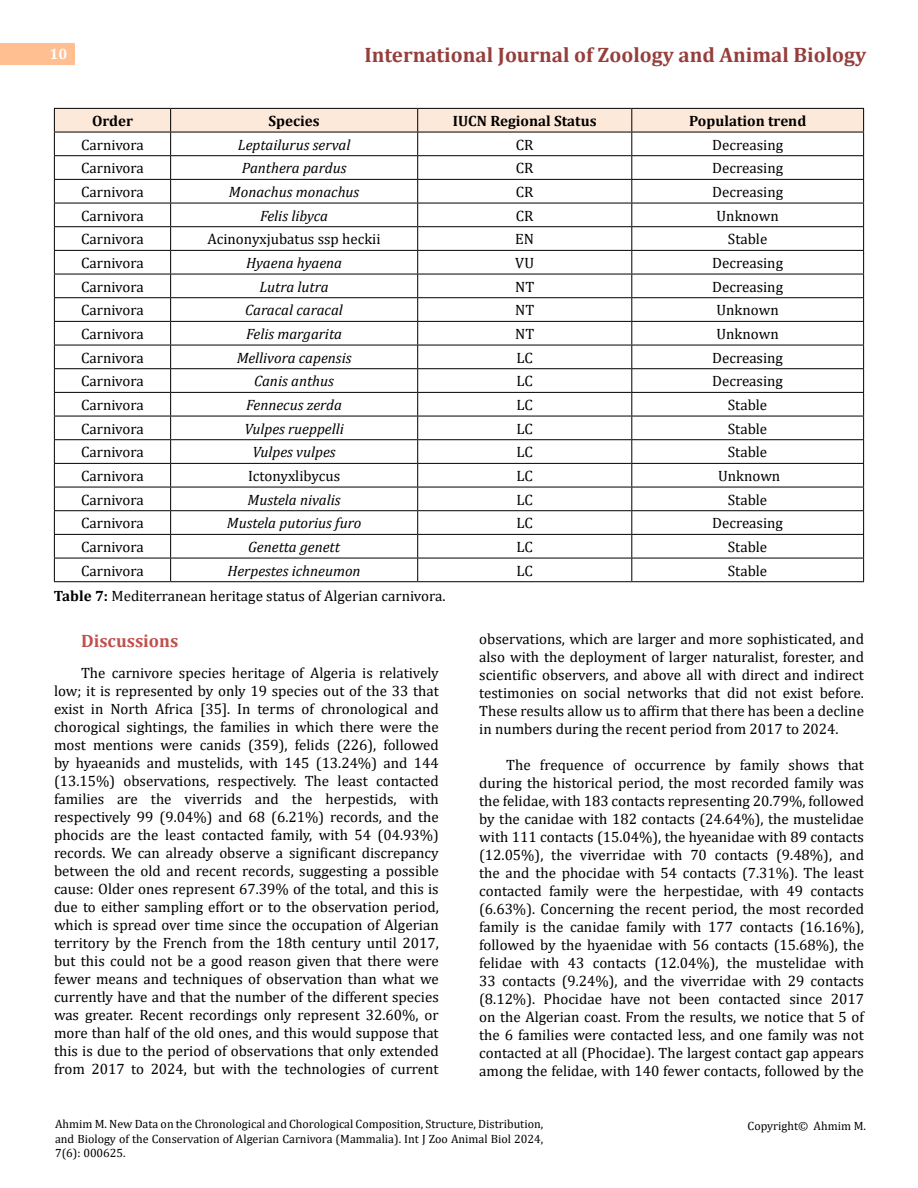
<style>
.page{position:relative;width:918px;height:1188px;background:#fff}
.page>*{position:absolute;margin:0;border:0;box-sizing:border-box;transform-origin:0 0}
.t1{font:700 21px "Cambria";color:#953f3c}
.t2{font:700 18px "Cambria";color:#c0504d}
.t3{font:15px/18px "Cambria";color:#000;text-align:justify}
.t4{font:italic 15px "Cambria";color:#000}
.t5{font:700 15px "Cambria";color:#000}
.t6{font:700 15px "Cambria";color:#fff}
.t7{font:12px/14.4px "Cambria";color:#000;text-align:justify}
.s1{font-weight:700}
</style>
<div class="page">
<div style="left:0;top:43px;width:75px;height:21px;background:#ffbf91"></div>
<svg style="left:54px;top:108px;width:810px;height:473px"></svg>
<hr style="left:54px;top:581px;width:117px;height:1px;background:#000">
<hr style="left:171px;top:581px;width:247px;height:1px;background:#000">
<hr style="left:418px;top:581px;width:214px;height:1px;background:#000">
<hr style="left:632px;top:581px;width:232px;height:1px;background:#000">
<p class="t6" style="left:50px;top:44px;width:19px">10</p>
<h1 class="t1" style="left:364px;top:40px;width:503px">International Journal of Zoology and Animal Biology</h1>
<p class="t5" style="left:92px;top:110px;width:42px">Order</p>
<p class="t5" style="left:269px;top:110px;width:53px">Species</p>
<p class="t5" style="left:453px;top:110px;width:145px">IUCN Regional Status</p>
<p class="t5" style="left:689px;top:110px;width:119px">Population trend</p>
<p class="t3" style="left:81px;top:136px;width:64px">Carnivora</p>
<p class="t4" style="left:238px;top:134px;width:114px">Leptailurus serval</p>
<p class="t3" style="left:516px;top:136px;width:19px">CR</p>
<p class="t3" style="left:712px;top:136px;width:72px">Decreasing</p>
<p class="t3" style="left:81px;top:159px;width:64px">Carnivora</p>
<p class="t4" style="left:242px;top:158px;width:106px">Panthera pardus</p>
<p class="t3" style="left:516px;top:159px;width:19px">CR</p>
<p class="t3" style="left:712px;top:159px;width:72px">Decreasing</p>
<p class="t3" style="left:81px;top:183px;width:64px">Carnivora</p>
<p class="t4" style="left:229px;top:181px;width:132px">Monachus monachus</p>
<p class="t3" style="left:516px;top:183px;width:19px">CR</p>
<p class="t3" style="left:712px;top:183px;width:72px">Decreasing</p>
<p class="t3" style="left:81px;top:207px;width:64px">Carnivora</p>
<p class="t4" style="left:260px;top:205px;width:70px">Felis libyca</p>
<p class="t3" style="left:516px;top:207px;width:19px">CR</p>
<p class="t3" style="left:717px;top:207px;width:64px">Unknown</p>
<p class="t3" style="left:81px;top:230px;width:64px">Carnivora</p>
<p class="t3" style="left:208px;top:230px;width:175px">Acinonyxjubatus ssp heckii</p>
<p class="t3" style="left:515px;top:230px;width:20px">EN</p>
<p class="t3" style="left:728px;top:230px;width:41px">Stable</p>
<p class="t3" style="left:81px;top:254px;width:64px">Carnivora</p>
<p class="t4" style="left:246px;top:252px;width:98px">Hyaena hyaena</p>
<p class="t3" style="left:515px;top:254px;width:20px">VU</p>
<p class="t3" style="left:712px;top:254px;width:72px">Decreasing</p>
<p class="t3" style="left:81px;top:278px;width:64px">Carnivora</p>
<p class="t4" style="left:260px;top:276px;width:71px">Lutra lutra</p>
<p class="t3" style="left:515px;top:278px;width:21px">NT</p>
<p class="t3" style="left:712px;top:278px;width:72px">Decreasing</p>
<p class="t3" style="left:81px;top:301px;width:64px">Carnivora</p>
<p class="t4" style="left:245px;top:300px;width:99px">Caracal caracal</p>
<p class="t3" style="left:515px;top:301px;width:21px">NT</p>
<p class="t3" style="left:717px;top:301px;width:64px">Unknown</p>
<p class="t3" style="left:81px;top:325px;width:64px">Carnivora</p>
<p class="t4" style="left:246px;top:323px;width:97px">Felis margarita</p>
<p class="t3" style="left:515px;top:325px;width:21px">NT</p>
<p class="t3" style="left:717px;top:325px;width:64px">Unknown</p>
<p class="t3" style="left:81px;top:349px;width:64px">Carnivora</p>
<p class="t4" style="left:237px;top:347px;width:116px">Mellivora capensis</p>
<p class="t3" style="left:516px;top:349px;width:18px">LC</p>
<p class="t3" style="left:712px;top:349px;width:72px">Decreasing</p>
<p class="t3" style="left:81px;top:372px;width:64px">Carnivora</p>
<p class="t4" style="left:254px;top:371px;width:81px">Canis anthus</p>
<p class="t3" style="left:516px;top:372px;width:18px">LC</p>
<p class="t3" style="left:712px;top:372px;width:72px">Decreasing</p>
<p class="t3" style="left:81px;top:396px;width:64px">Carnivora</p>
<p class="t4" style="left:246px;top:394px;width:97px">Fennecus zerda</p>
<p class="t3" style="left:516px;top:396px;width:18px">LC</p>
<p class="t3" style="left:728px;top:396px;width:41px">Stable</p>
<p class="t3" style="left:81px;top:420px;width:64px">Carnivora</p>
<p class="t4" style="left:244px;top:418px;width:101px">Vulpes rueppelli</p>
<p class="t3" style="left:516px;top:420px;width:18px">LC</p>
<p class="t3" style="left:728px;top:420px;width:41px">Stable</p>
<p class="t3" style="left:81px;top:443px;width:64px">Carnivora</p>
<p class="t4" style="left:253px;top:442px;width:85px">Vulpes vulpes</p>
<p class="t3" style="left:516px;top:443px;width:18px">LC</p>
<p class="t3" style="left:728px;top:443px;width:41px">Stable</p>
<p class="t3" style="left:81px;top:467px;width:64px">Carnivora</p>
<p class="t3" style="left:248px;top:467px;width:94px">Ictonyxlibycus</p>
<p class="t3" style="left:516px;top:467px;width:18px">LC</p>
<p class="t3" style="left:718px;top:467px;width:64px">Unknown</p>
<p class="t3" style="left:81px;top:491px;width:64px">Carnivora</p>
<p class="t4" style="left:247px;top:489px;width:95px">Mustela nivalis</p>
<p class="t3" style="left:516px;top:491px;width:18px">LC</p>
<p class="t3" style="left:728px;top:491px;width:41px">Stable</p>
<p class="t3" style="left:81px;top:514px;width:64px">Carnivora</p>
<p class="t4" style="left:227px;top:513px;width:136px">Mustela putorius furo</p>
<p class="t3" style="left:516px;top:514px;width:18px">LC</p>
<p class="t3" style="left:712px;top:514px;width:72px">Decreasing</p>
<p class="t3" style="left:81px;top:538px;width:64px">Carnivora</p>
<p class="t4" style="left:248px;top:536px;width:93px">Genetta genett</p>
<p class="t3" style="left:516px;top:538px;width:18px">LC</p>
<p class="t3" style="left:728px;top:538px;width:41px">Stable</p>
<p class="t3" style="left:81px;top:562px;width:64px">Carnivora</p>
<p class="t4" style="left:227px;top:560px;width:135px">Herpestes ichneumon</p>
<p class="t3" style="left:516px;top:562px;width:18px">LC</p>
<p class="t3" style="left:728px;top:562px;width:41px">Stable</p>
<p class="t3" style="left:54px;top:587px;width:393px"><span class="s1">Table 7:</span> Mediterranean heritage status of Algerian carnivora.</p>
<p class="t2" style="left:81px;top:628px;width:99px">Discussions</p>
<p class="t3" style="left:54px;top:664px;width:386px;text-indent:27px">The carnivore species heritage of Algeria is relatively low; it is represented by only 19 species out of the 33 that exist in North Africa [35]. In terms of chronological and chorogical sightings, the families in which there were the most mentions were canids (359), felids (226), followed by hyaeanids and mustelids, with 145 (13.24%) and 144 (13.15%) observations, respectively. The least contacted families are the viverrids and the herpestids, with respectively 99 (9.04%) and 68 (6.21%) records, and the phocids are the least contacted family, with 54 (04.93%) records. We can already observe a significant discrepancy between the old and recent records, suggesting a possible cause: Older ones represent 67.39% of the total, and this is due to either sampling effort or to the observation period, which is spread over time since the occupation of Algerian territory by the French from the 18th century until 2017, but this could not be a good reason given that there were fewer means and techniques of observation than what we currently have and that the number of the different species was greater. Recent recordings only represent 32.60%, or more than half of the old ones, and this would suppose that this is due to the period of observations that only extended from 2017 to 2024, but with the technologies of current</p>
<p class="t3" style="left:479px;top:629px;width:386px">observations, which are larger and more sophisticated, and also with the deployment of larger naturalist, forester, and scientific observers, and above all with direct and indirect testimonies on social networks that did not exist before.<br>These results allow us to affirm that there has been a decline in numbers during the recent period from 2017 to 2024.</p>
<p class="t3" style="left:479px;top:755px;width:386px;text-indent:27px">The frequence of occurrence by family shows that during the historical period, the most recorded family was the felidae, with 183 contacts representing 20.79%, followed by the canidae with 182 contacts (24.64%), the mustelidae with 111 contacts (15.04%), the hyeanidae with 89 contacts (12.05%), the viverridae with 70 contacts (9.48%), and the and the phocidae with 54 contacts (7.31%). The least contacted family were the herpestidae, with 49 contacts (6.63%). Concerning the recent period, the most recorded family is the canidae family with 177 contacts (16.16%), followed by the hyaenidae with 56 contacts (15.68%), the felidae with 43 contacts (12.04%), the mustelidae with 33 contacts (9.24%), and the viverridae with 29 contacts (8.12%). Phocidae have not been contacted since 2017 on the Algerian coast. From the results, we notice that 5 of the 6 families were contacted less, and one family was not contacted at all (Phocidae). The largest contact gap appears among the felidae, with 140 fewer contacts, followed by the</p>
<p class="t7" style="left:55px;top:1117px;width:490px">Ahmim M. New Data on the Chronological and Chorological Composition, Structure, Distribution, and Biology of the Conservation of Algerian Carnivora (Mammalia). Int J Zoo Animal Biol 2024, 7(6): 000625.</p>
<p class="t7" style="left:748px;top:1118px;width:120px">Copyright© Ahmim M.</p>
</div>
